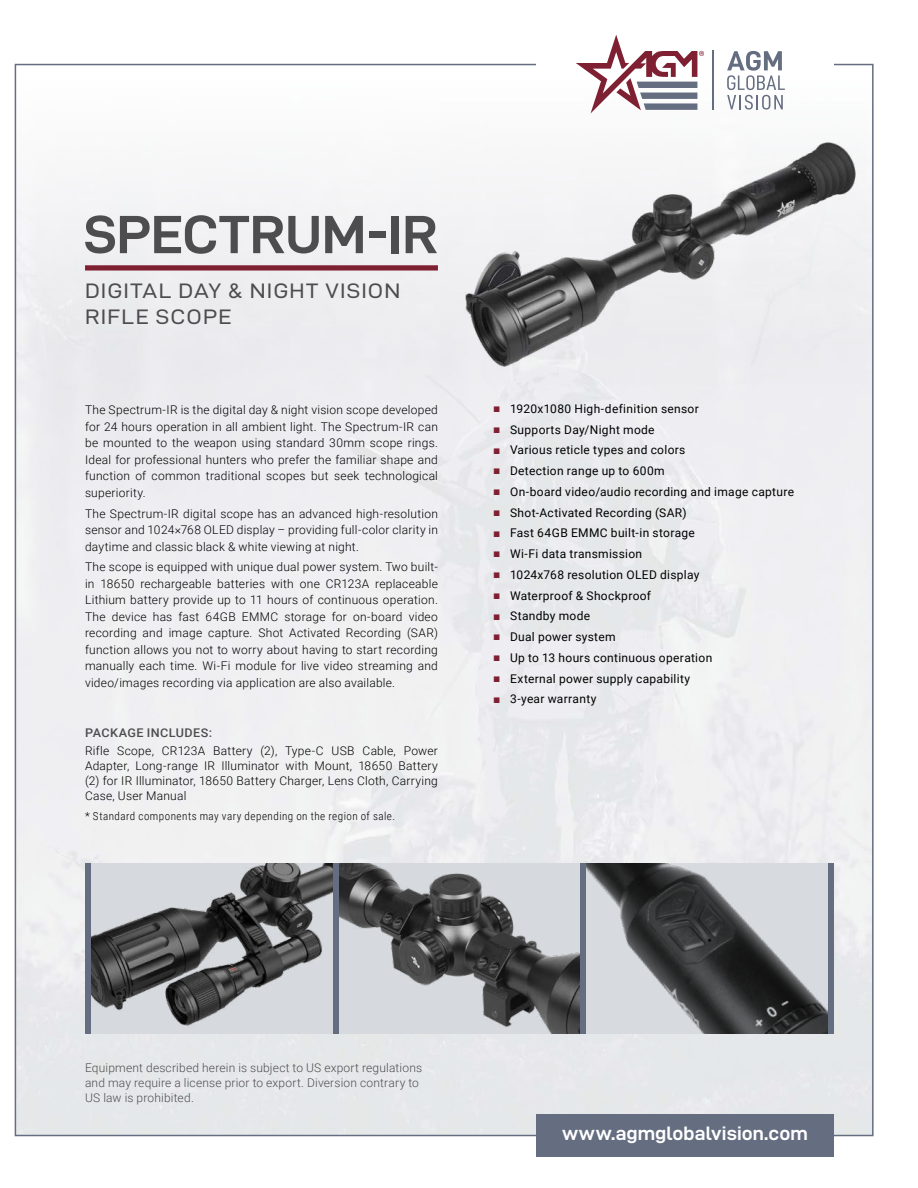
<style>
.page{position:relative;width:918px;height:1188px;background:#fff}
.page>*{position:absolute;margin:0;border:0;box-sizing:border-box;transform-origin:0 0}
.t1{font:54px "D DIN Exp Bold";color:#4d4d4f}
.t2{font:21px/25.2px "D DIN Exp";letter-spacing:.05em;color:#4d4d4f;scale:1.05 1}
.Finalized_Text{font:19.5px "D DIN Exp Bold";letter-spacing:.005em;color:#fff}
.Finalized_Text-2{font:300 12px/16.5px "Roboto";letter-spacing:.02em;color:#000;text-align:justify}
.t3{font:12px "Roboto";letter-spacing:.025em;color:#000}
.Finalized_Text-3{font:300 12px/15px "Roboto";letter-spacing:.015em;color:#4d4d4f}
.Finalized_Text-4{font:500 12px "Roboto";letter-spacing:.035em;color:#4d4d4f;scale:1.05 1}
.chart_text{font:300 11.1px "Roboto Condensed";letter-spacing:.045em;color:#000}
.s1{font-family:"Arial";font-weight:700;color:#7e2032}
</style>
<div class="page">
<img style="left:18px;top:79px;width:853px;height:1054px">
<div style="left:85px;top:265px;width:353px;height:6px;background:#7e2032"></div>
<img style="left:586px;top:863px;width:242px;height:170px">
<img style="left:339px;top:863px;width:241px;height:170px">
<img style="left:91px;top:863px;width:242px;height:170px">
<div style="left:828px;top:863px;width:6px;height:170px;background:#656d81"></div>
<div style="left:580px;top:863px;width:6px;height:170px;background:#656d81"></div>
<div style="left:333px;top:863px;width:6px;height:170px;background:#656d81"></div>
<div style="left:85px;top:863px;width:6px;height:170px;background:#656d81"></div>
<img style="left:441px;top:101px;width:425px;height:284px">
<div style="left:536px;top:1114px;width:298px;height:43px;background:#656d81"></div>
<svg style="left:727px;top:51px;width:58px;height:59px"></svg>
<svg style="left:576px;top:35px;width:128px;height:78px"></svg>
<hr style="left:712px;top:51px;width:1px;height:59px;background:#656d81">
<p class="t1" style="left:84px;top:205px;width:357px">SPECTRUM-IR</p>
<p class="t2" style="left:85px;top:278px;width:302px">DIGITAL DAY &amp; NIGHT VISION<br>RIFLE SCOPE</p>
<p class="Finalized_Text-2" style="left:85px;top:401px;width:354px">The Spectrum-IR is the digital day &amp; night vision scope developed for 24 hours operation in all ambient light. The Spectrum-IR can be mounted to the weapon using standard 30mm scope rings.<br>Ideal for professional hunters who prefer the familiar shape and function of common traditional scopes but seek technological superiority.</p>
<p class="Finalized_Text-2" style="left:85px;top:505px;width:354px">The Spectrum-IR digital scope has an advanced high-resolution sensor and 1024×768 OLED display – providing full-color clarity in daytime and classic black &amp; white viewing at night.</p>
<p class="Finalized_Text-2" style="left:85px;top:558px;width:354px">The scope is equipped with unique dual power system. Two built&shy;in 18650 rechargeable batteries with one CR123A replaceable Lithium battery provide up to 11 hours of continuous operation.<br>The device has fast 64GB EMMC storage for on-board video recording and image capture. Shot Activated Recording (SAR) function allows you not to worry about having to start recording manually each time. Wi-Fi module for live video streaming and video/images recording via application are also available.</p>
<p class="Finalized_Text-4" style="left:85px;top:725px;width:122px">PACKAGE INCLUDES:</p>
<p class="Finalized_Text-2" style="left:85px;top:743px;width:354px;line-height:15px">Rifle Scope, CR123A Battery (2), Type-C USB Cable, Power Adapter, Long-range IR Illuminator with Mount, 18650 Battery (2) for IR Illuminator, 18650 Battery Charger, Lens Cloth, Carrying Case, User Manual</p>
<p class="chart_text" style="left:85px;top:808px;width:312px">* Standard components may vary depending on the region of sale.</p>
<p class="t3" style="left:493px;top:400px;width:207px"><span class="s1">■</span> 1920x1080 High-definition sensor</p>
<p class="t3" style="left:493px;top:421px;width:163px"><span class="s1">■</span> Supports Day/Night mode</p>
<p class="t3" style="left:493px;top:442px;width:194px"><span class="s1">■</span> Various reticle types and colors</p>
<p class="t3" style="left:493px;top:463px;width:173px"><span class="s1">■</span> Detection range up to 600m</p>
<p class="t3" style="left:493px;top:483px;width:303px"><span class="s1">■</span> On-board video/audio recording and image capture</p>
<p class="t3" style="left:493px;top:504px;width:195px"><span class="s1">■</span> Shot-Activated Recording (SAR)</p>
<p class="t3" style="left:493px;top:525px;width:203px"><span class="s1">■</span> Fast 64GB EMMC built-in storage</p>
<p class="t3" style="left:493px;top:546px;width:151px"><span class="s1">■</span> Wi-Fi data transmission</p>
<p class="t3" style="left:493px;top:566px;width:208px"><span class="s1">■</span> 1024x768 resolution OLED display</p>
<p class="t3" style="left:493px;top:587px;width:160px"><span class="s1">■</span> Waterproof &amp; Shockproof</p>
<p class="t3" style="left:493px;top:608px;width:99px"><span class="s1">■</span> Standby mode</p>
<p class="t3" style="left:493px;top:629px;width:124px"><span class="s1">■</span> Dual power system</p>
<p class="t3" style="left:493px;top:649px;width:221px"><span class="s1">■</span> Up to 13 hours continuous operation</p>
<p class="t3" style="left:493px;top:670px;width:199px"><span class="s1">■</span> External power supply capability</p>
<p class="t3" style="left:493px;top:691px;width:105px"><span class="s1">■</span> 3-year warranty</p>
<p class="Finalized_Text-3" style="left:85px;top:1060px;width:339px">Equipment described herein is subject to US export regulations and may require a license prior to export. Diversion contrary to<br>US law is prohibited.</p>
<p class="Finalized_Text" style="left:562px;top:1123px;width:247px">www.agmglobalvision.com</p>
</div>
